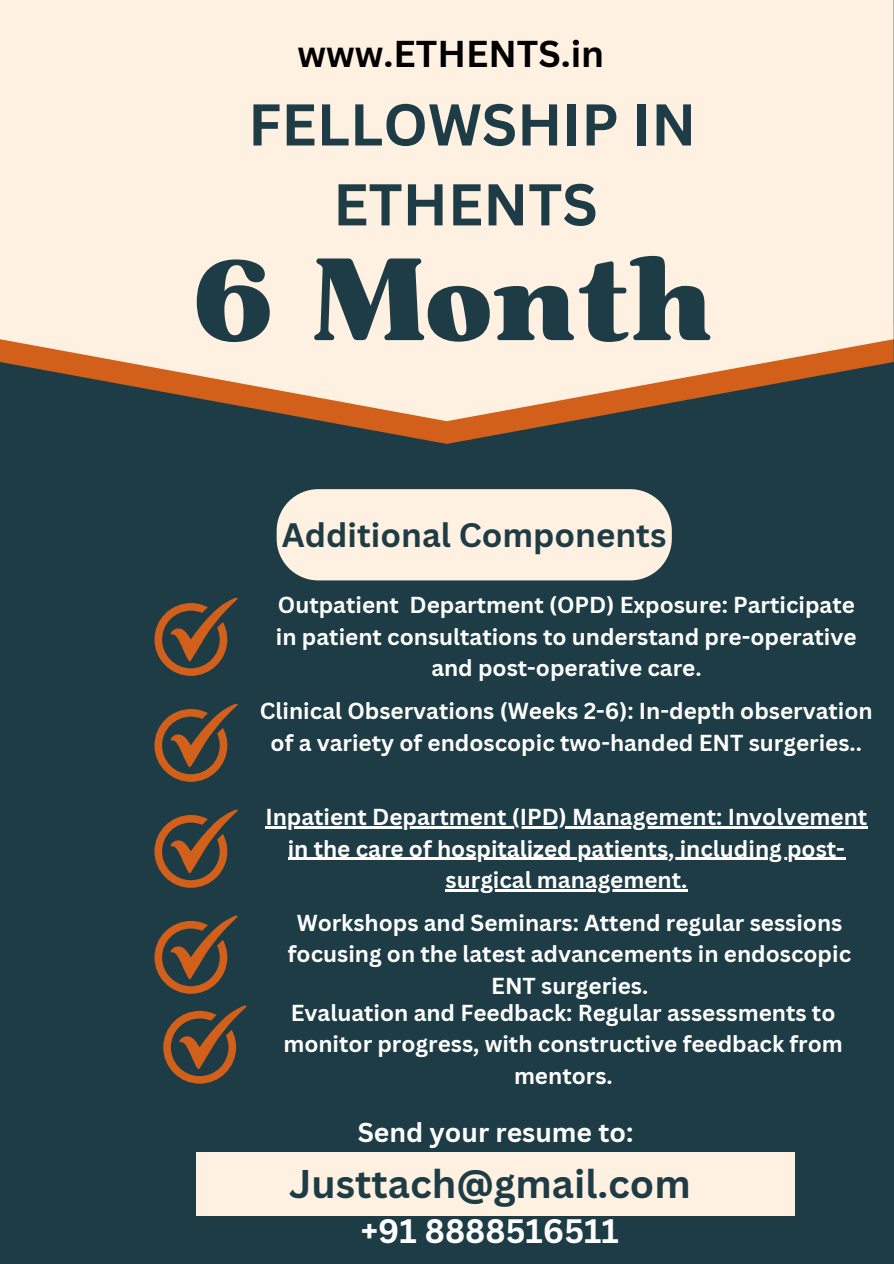
<style>
.page{position:relative;width:894px;height:1264px;background:#fff}
.page>*{position:absolute;margin:0;border:0;box-sizing:border-box;transform-origin:0 0}
.t1{font:112.5px "Bugaki";color:#1d3c45}
.t2{font:700 57.45px/79.8px "Canva Sans";color:#1d3c45;text-align:center}
.t3{font:700 39px "Canva Sans";color:#1d3c45}
.t4{font:700 36.3px "Canva Sans";color:#000}
.t5{font:700 33px "Canva Sans";color:#1d3c45}
.t6{font:700 33px "Canva Sans";color:#fff}
.t7{font:700 26.55px "Canva Sans";color:#fff}
.t8{font:700 22.5px/31.5px "Canva Sans";color:#fff;text-align:center}
</style>
<div class="page">
<div style="left:0;top:0;width:893px;height:1263px;background:#1d3c45"></div>
<svg style="left:322px;top:421px;width:249px;height:23px"></svg>
<svg style="left:0;top:0;width:893px;height:421px;background:#f1e1cf"></svg>
<div style="left:276px;top:489px;width:395px;height:91px;background:#fff1e1"></div>
<svg style="left:154px;top:597px;width:84px;height:79px"></svg>
<svg style="left:154px;top:703px;width:84px;height:78px"></svg>
<svg style="left:154px;top:809px;width:84px;height:78px"></svg>
<svg style="left:154px;top:915px;width:84px;height:78px"></svg>
<div style="left:196px;top:1152px;width:598px;height:63px;background:#fff1e1"></div>
<hr style="left:265px;top:826px;width:602px;height:2px;background:#fff">
<hr style="left:287px;top:857px;width:558px;height:2px;background:#fff">
<hr style="left:445px;top:889px;width:242px;height:2px;background:#fff">
<svg style="left:163px;top:1005px;width:83px;height:78px"></svg>
<p class="t4" style="left:297px;top:28px;width:308px">www.ETHENTS.in</p>
<h2 class="t2" style="left:248px;top:83px;width:449px">FELLOWSHIP IN<br>ETHENTS</h2>
<h1 class="t1" style="left:192px;top:230px;width:521px">6 Month</h1>
<h3 class="t5" style="left:282px;top:511px;width:386px">Additional Components</h3>
<p class="t8" style="left:276px;top:588px;width:582px">Outpatient Department (OPD) Exposure: Participate in patient consultations to understand pre-operative and post-operative care.</p>
<p class="t8" style="left:260px;top:694px;width:614px">Clinical Observations (Weeks 2-6): In-depth observation of a variety of endoscopic two-handed ENT surgeries..</p>
<h4 class="t8" style="left:265px;top:800px;width:603px">Inpatient Department (IPD) Management: Involvement</h4>
<p class="t8" style="left:287px;top:832px;width:558px">in the care of hospitalized patients, including post-</p>
<p class="t8" style="left:445px;top:863px;width:243px">surgical management.</p>
<p class="t8" style="left:288px;top:906px;width:564px">Workshops and Seminars: Attend regular sessions focusing on the latest advancements in endoscopic<br>ENT surgeries.</p>
<p class="t8" style="left:283px;top:996px;width:560px">Evaluation and Feedback: Regular assessments to monitor progress, with constructive feedback from mentors.</p>
<p class="t7" style="left:357px;top:1113px;width:277px">Send your resume to:</p>
<p class="t3" style="left:289px;top:1155px;width:403px">Justtach@gmail.com</p>
<p class="t6" style="left:361px;top:1208px;width:259px">+91 8888516511</p>
</div>
